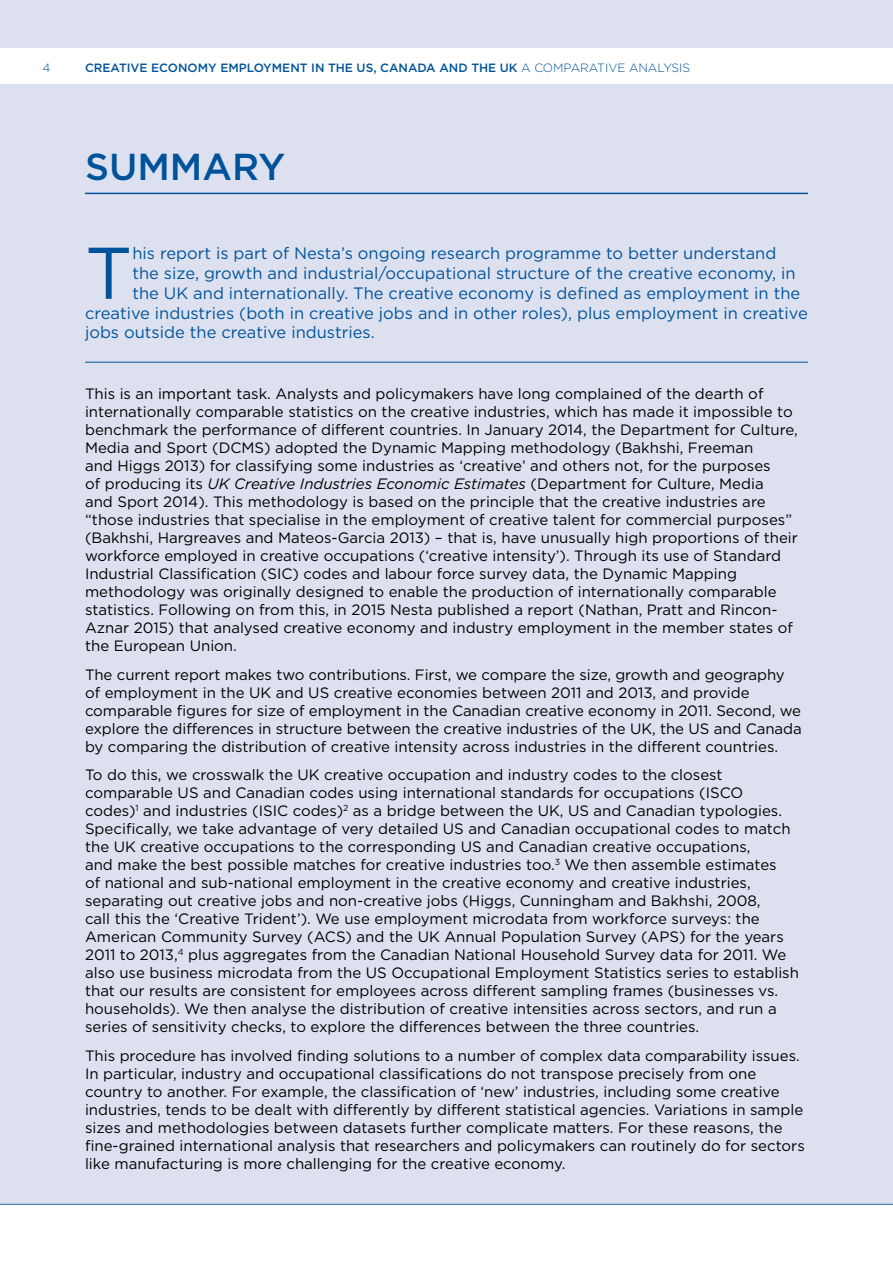
<style>
.page{position:relative;width:893px;height:1263px;background:#fff}
.page>*{position:absolute;margin:0;border:0;box-sizing:border-box;transform-origin:0 0}
.t1{font:73.05px "Gotham HTF";color:#00539b}
.t2{font:500 37.5px "Gotham HTF";color:#00539b}
.t3{font:16.5px "Gotham HTF";color:#00539b}
.t4{font:15px/18px "Gotham HTF";color:#000}
.t5{font:500 12px "Gotham HTF";color:#00539b}
.t6{font:300 12px "Gotham HTF";color:#00539b}
.s1{font-weight:300}
.s2{font-style:italic}
</style>
<div class="page">
<div style="left:0;top:0;width:893px;height:48px;background:#dde1ef"></div>
<div style="left:0;top:84px;width:893px;height:1118px;background:#dde1ef"></div>
<hr style="left:0;top:1204px;width:893px;height:1px;background:#00539b">
<hr style="left:85px;top:193px;width:723px;height:1px;background:#00539b">
<hr style="left:85px;top:362px;width:723px;height:1px;background:#00539b">
<p class="t6" style="left:43px;top:61px;width:9px">4</p>
<p class="t5" style="left:85px;top:61px;width:607px">CREATIVE ECONOMY EMPLOYMENT IN THE US, CANADA AND THE UK <span class="s1">A COMPARATIVE ANALYSIS</span></p>
<h2 class="t2" style="left:85px;top:145px;width:202px">SUMMARY</h2>
<h1 class="t1" style="left:85px;top:233px;width:49px">T</h1>
<p class="t3" style="left:132px;top:244px;width:645px">his report is part of Nesta’s ongoing research programme to better understand</p>
<p class="t3" style="left:132px;top:264px;width:665px">the size, growth and industrial/occupational structure of the creative economy, in</p>
<p class="t3" style="left:132px;top:284px;width:669px">the UK and internationally. The creative economy is defined as employment in the</p>
<p class="t3" style="left:85px;top:304px;width:724px">creative industries (both in creative jobs and in other roles), plus employment in creative</p>
<p class="t3" style="left:85px;top:323px;width:291px">jobs outside the creative industries.</p>
<p class="t4" style="left:85px;top:384px;width:714px">This is an important task. Analysts and policymakers have long complained of the dearth of internationally comparable statistics on the creative industries, which has made it impossible to benchmark the performance of different countries. In January 2014, the Department for Culture, Media and Sport (DCMS) adopted the Dynamic Mapping methodology (Bakhshi, Freeman<br>and Higgs 2013) for classifying some industries as ‘creative’ and others not, for the purposes<br>of producing its <span class="s2">UK Creative Industries Economic Estimates</span> (Department for Culture, Media<br>and Sport 2014). This methodology is based on the principle that the creative industries are “those industries that specialise in the employment of creative talent for commercial purposes” (Bakhshi, Hargreaves and Mateos-Garcia 2013) – that is, have unusually high proportions of their workforce employed in creative occupations (‘creative intensity’). Through its use of Standard Industrial Classification (SIC) codes and labour force survey data, the Dynamic Mapping methodology was originally designed to enable the production of internationally comparable statistics. Following on from this, in 2015 Nesta published a report (Nathan, Pratt and Rincon-Aznar 2015) that analysed creative economy and industry employment in the member states of the European Union.</p>
<p class="t4" style="left:85px;top:665px;width:718px">The current report makes two contributions. First, we compare the size, growth and geography of employment in the UK and US creative economies between 2011 and 2013, and provide comparable figures for size of employment in the Canadian creative economy in 2011. Second, we explore the differences in structure between the creative industries of the UK, the US and Canada by comparing the distribution of creative intensity across industries in the different countries.</p>
<p class="t4" style="left:85px;top:766px;width:715px">To do this, we crosswalk the UK creative occupation and industry codes to the closest comparable US and Canadian codes using international standards for occupations (ISCO codes)<sup>1</sup> and industries (ISIC codes)<sup>2</sup> as a bridge between the UK, US and Canadian typologies.<br>Specifically, we take advantage of very detailed US and Canadian occupational codes to match the UK creative occupations to the corresponding US and Canadian creative occupations,<br>and make the best possible matches for creative industries too.<sup>3</sup> We then assemble estimates<br>of national and sub-national employment in the creative economy and creative industries, separating out creative jobs and non-creative jobs (Higgs, Cunningham and Bakhshi, 2008,<br>call this the ‘Creative Trident’). We use employment microdata from workforce surveys: the American Community Survey (ACS) and the UK Annual Population Survey (APS) for the years 2011 to 2013,<sup>4</sup> plus aggregates from the Canadian National Household Survey data for 2011. We also use business microdata from the US Occupational Employment Statistics series to establish that our results are consistent for employees across different sampling frames (businesses vs. households). We then analyse the distribution of creative intensities across sectors, and run a series of sensitivity checks, to explore the differences between the three countries.</p>
<p class="t4" style="left:85px;top:1046px;width:721px">This procedure has involved finding solutions to a number of complex data comparability issues.<br>In particular, industry and occupational classifications do not transpose precisely from one country to another. For example, the classification of ‘new’ industries, including some creative industries, tends to be dealt with differently by different statistical agencies. Variations in sample sizes and methodologies between datasets further complicate matters. For these reasons, the fine-grained international analysis that researchers and policymakers can routinely do for sectors like manufacturing is more challenging for the creative economy.</p>
</div>
